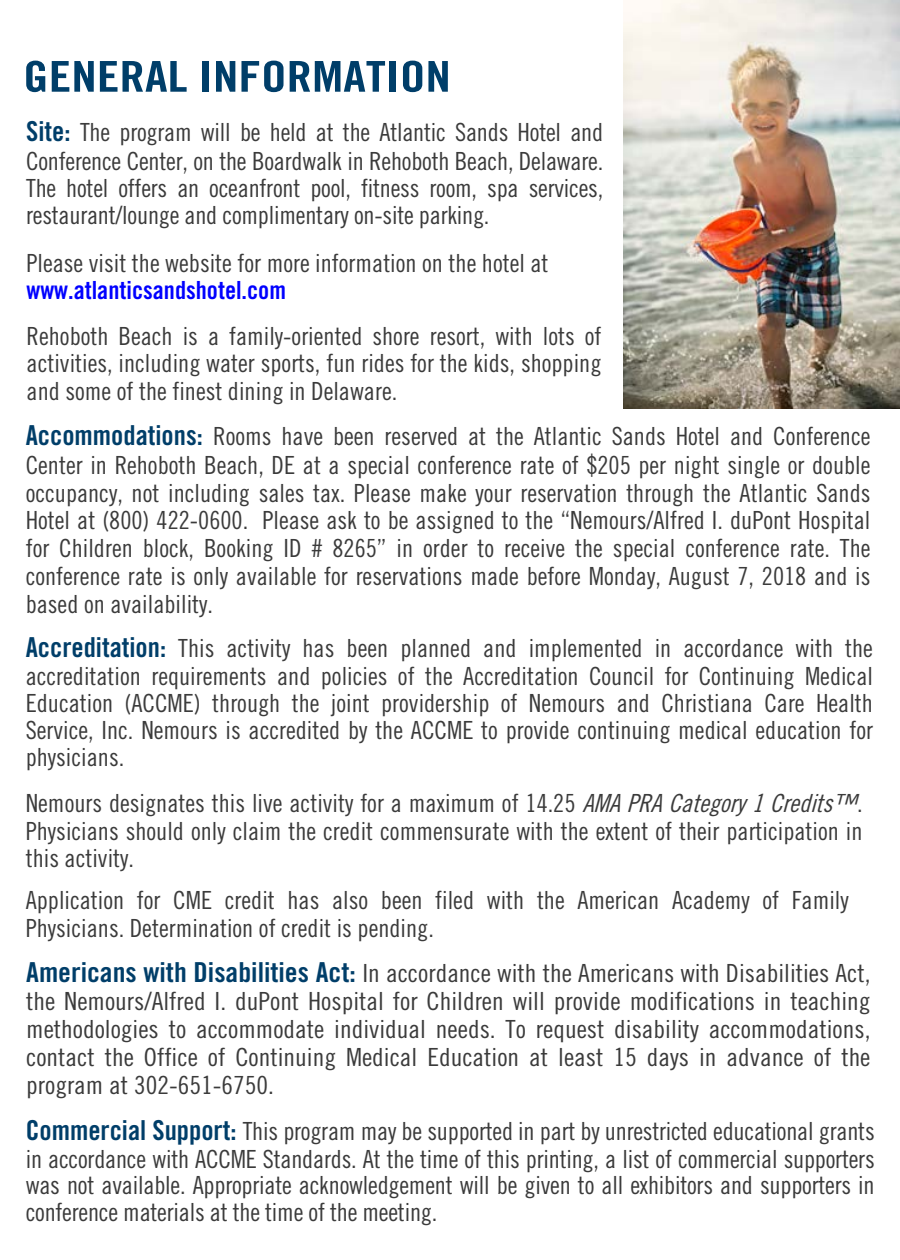
<style>
.page{position:relative;width:900px;height:1260px;background:#fff}
.page>*{position:absolute;margin:0;border:0;box-sizing:border-box;transform-origin:0 0}
.t1{font:42.5px "Trade Gothic LT Std Bd Cn 20";color:#003e69;scale:1.2 1}
.t2{font:25px/27.2px "Trade Gothic LT Std Cn 18";color:#3b3b3b;text-align:justify}
.t3{font:25px/28px "Trade Gothic LT Std Cn 18";color:#3b3b3b;text-align:justify;scale:1.05 1}
.t4{font:25px "Trade Gothic LT Std Bd Cn 20";color:#00f}
.s1{font-family:"Trade Gothic LT Std Bd Cn 20";font-size:27.5px;color:#003e69}
.s2{font-style:italic}
</style>
<div class="page">
<img style="left:623px;top:0;width:277px;height:409px">
<h1 class="t1" style="left:23px;top:51px;width:358px">GENERAL INFORMATION</h1>
<p class="t2" style="left:26px;top:118px;width:579px"><span class="s1">Site:</span> The program will be held at the Atlantic Sands Hotel and Conference Center, on the Boardwalk in Rehoboth Beach, Delaware.<br>The hotel offers an oceanfront pool, fitness room, spa services, restaurant/lounge and complimentary on-site parking.</p>
<p class="t2" style="left:26px;top:249px;width:524px">Please visit the website for more information on the hotel at</p>
<p class="t4" style="left:26px;top:275px;width:261px">www.atlanticsandshotel.com</p>
<p class="t2" style="left:27px;top:321px;width:576px">Rehoboth Beach is a family-oriented shore resort, with lots of activities, including water sports, fun rides for the kids, shopping and some of the finest dining in Delaware.</p>
<p class="t2" style="left:26px;top:421px;width:846px;line-height:28px"><span class="s1">Accommodations:</span> Rooms have been reserved at the Atlantic Sands Hotel and Conference Center in Rehoboth Beach, DE at a special conference rate of $205 per night single or double occupancy, not including sales tax. Please make your reservation through the Atlantic Sands Hotel at (800) 422-0600. Please ask to be assigned to the “Nemours/Alfred I. duPont Hospital for Children block, Booking ID # 8265” in order to receive the special conference rate. The conference rate is only available for reservations made before Monday, August 7, 2018 and is based on availability.</p>
<p class="t2" style="left:26px;top:634px;width:849px"><span class="s1">Accreditation:</span> This activity has been planned and implemented in accordance with the accreditation requirements and policies of the Accreditation Council for Continuing Medical Education (ACCME) through the joint providership of Nemours and Christiana Care Health Service, Inc. Nemours is accredited by the ACCME to provide continuing medical education for physicians.</p>
<p class="t2" style="left:26px;top:789px;width:841px">Nemours designates this live activity for a maximum of 14.25 <span class="s2">AMAPRACategory1Credits™</span>.<br>Physicians should only claim the credit commensurate with the extent of their participation in this activity.</p>
<p class="t2" style="left:26px;top:886px;width:825px">Application for CME credit has also been filed with the American Academy of Family<br>Physicians. Determination of credit is pending.</p>
<p class="t3" style="left:26px;top:959px;width:806px"><span class="s1">Americans with Disabilities Act:</span> In accordance with the Americans with Disabilities Act, the Nemours/Alfred I. duPont Hospital for Children will provide modifications in teaching methodologies to accommodate individual needs. To request disability accommodations, contact the Office of Continuing Medical Education at least 15 days in advance of the program at 302-651-6750.</p>
<p class="t2" style="left:26px;top:1117px;width:851px"><span class="s1">Commercial Support:</span> This program may be supported in part by unrestricted educational grants in accordance with ACCME Standards. At the time of this printing, a list of commercial supporters was not available. Appropriate acknowledgement will be given to all exhibitors and supporters in conference materials at the time of the meeting.</p>
</div>
